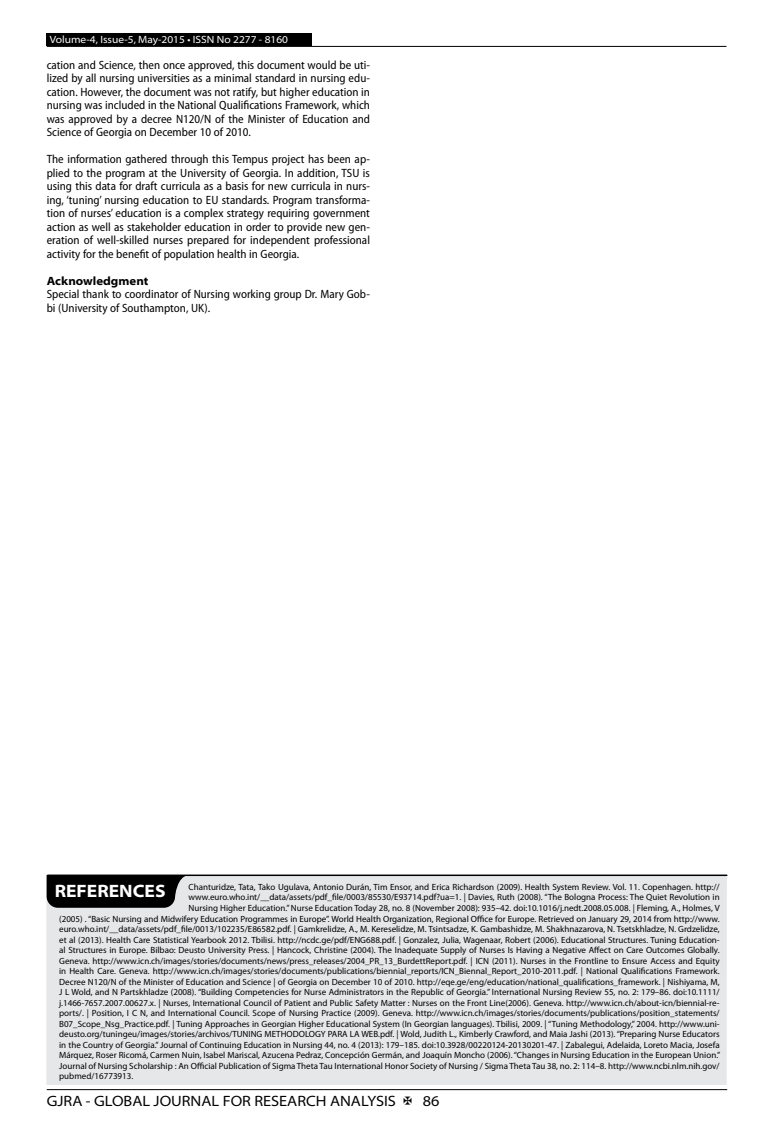
<style>
.page{position:relative;width:774px;height:1136px;background:#fff}
.page>*{position:absolute;margin:0;border:0;box-sizing:border-box;transform-origin:0 0}
.t1{font:700 semi-expanded 18px "Myriad Pro";color:#fff}
.t2{font:semi-expanded 15px "Myriad Pro";color:#000}
.t3{font:semi-condensed 12px/13.5px "Myriad Pro";color:#000;text-align:justify}
.t4{font:700 semi-expanded 12px "Myriad Pro";color:#000}
.t5{font:semi-expanded 10.5px "Myriad Pro";color:#fff}
.t6{font:9px "Myriad Pro";color:#000}
</style>
<div class="page">
<hr style="left:47px;top:1089px;width:680px;height:1px;background:#000">
<div style="left:47px;top:33px;width:265px;height:13px;background:#000"></div>
<hr style="left:47px;top:46px;width:679px;height:1px;background:#000">
<div style="left:46px;top:875px;width:681px;height:209px;background:#e6e7e8"></div>
<hr style="left:48px;top:874px;width:679px;height:1px;background:#000">
<svg style="left:47px;top:875px;width:141px;height:32px;background:#131313"></svg>
<p class="t5" style="left:50px;top:34px;width:240px">Volume-4, Issue-5, May-2015 • ISSN No 2277 - 8160</p>
<p class="t3" style="left:47px;top:58px;width:325px">cation and Science, then once approved, this document would be uti&shy;lized by all nursing universities as a minimal standard in nursing edu&shy;cation. However, the document was not ratify, but higher education in nursing was included in the National Qualifications Framework, which was approved by a decree N120/N of the Minister of Education and Science of Georgia on December 10 of 2010.</p>
<p class="t3" style="left:47px;top:153px;width:325px">The information gathered through this Tempus project has been ap&shy;plied to the program at the University of Georgia. In addition, TSU is using this data for draft curricula as a basis for new curricula in nurs&shy;ing, ‘tuning’ nursing education to EU standards. Program transforma&shy;tion of nurses’ education is a complex strategy requiring government action as well as stakeholder education in order to provide new gen&shy;eration of well-skilled nurses prepared for independent professional activity for the benefit of population health in Georgia.</p>
<h3 class="t4" style="left:47px;top:274px;width:103px">Acknowledgment</h3>
<h3 class="t3" style="left:47px;top:288px;width:325px">Special thank to coordinator of Nursing working group Dr. Mary Gob&shy;bi (University of Southampton, UK).</h3>
<h1 class="t1" style="left:55px;top:880px;width:112px">REFERENCES</h1>
<p class="t6" style="left:188px;top:881px;width:533px">Chanturidze, Tata, Tako Ugulava, Antonio Durán, Tim Ensor, and Erica Richardson (2009). Health System Review. Vol. 11. Copenhagen. http://</p>
<p class="t6" style="left:188px;top:892px;width:533px">www.euro.who.int/__data/assets/pdf_file/0003/85530/E93714.pdf?ua=1. | Davies, Ruth (2008). “The Bologna Process: The Quiet Revolution in</p>
<p class="t6" style="left:188px;top:902px;width:533px">Nursing Higher Education.” Nurse Education Today 28, no. 8 (November 2008): 935–42. doi:10.1016/j.nedt.2008.05.008. | Fleming, A., Holmes, V</p>
<p class="t6" style="left:59px;top:913px;width:662px">(2005) . “Basic Nursing and Midwifery Education Programmes in Europe”. World Health Organization, Regional Office for Europe. Retrieved on January 29, 2014 from http://www.</p>
<p class="t6" style="left:59px;top:923px;width:662px">euro.who.int/__data/assets/pdf_file/0013/102235/E86582.pdf. | Gamkrelidze, A., M. Kereselidze, M. Tsintsadze, K. Gambashidze, M. Shakhnazarova, N. Tsetskhladze, N. Grdzelidze,</p>
<p class="t6" style="left:59px;top:934px;width:662px">et al (2013). Health Care Statistical Yearbook 2012. Tbilisi. http://ncdc.ge/pdf/ENG688.pdf. | Gonzalez, Julia, Wagenaar, Robert (2006). Educational Structures. Tuning Education-</p>
<p class="t6" style="left:59px;top:944px;width:662px">al Structures in Europe. Bilbao: Deusto University Press. | Hancock, Christine (2004). The Inadequate Supply of Nurses Is Having a Negative Affect on Care Outcomes Globally.</p>
<p class="t6" style="left:59px;top:955px;width:662px">Geneva. http://www.icn.ch/images/stories/documents/news/press_releases/2004_PR_13_BurdettReport.pdf. | ICN (2011). Nurses in the Frontline to Ensure Access and Equity</p>
<p class="t6" style="left:59px;top:965px;width:662px">in Health Care. Geneva. http://www.icn.ch/images/stories/documents/publications/biennial_reports/ICN_Biennal_Report_2010-2011.pdf. | National Qualifications Framework.</p>
<p class="t6" style="left:59px;top:976px;width:662px">Decree N120/N of the Minister of Education and Science | of Georgia on December 10 of 2010. http://eqe.ge/eng/education/national_qualifications_framework. | Nishiyama, M,</p>
<p class="t6" style="left:59px;top:987px;width:662px">J L Wold, and N Partskhladze (2008). “Building Competencies for Nurse Administrators in the Republic of Georgia.” International Nursing Review 55, no. 2: 179–86. doi:10.1111/</p>
<p class="t6" style="left:59px;top:997px;width:662px">j.1466-7657.2007.00627.x. | Nurses, International Council of Patient and Public Safety Matter : Nurses on the Front Line(2006). Geneva. http://www.icn.ch/about-icn/biennial-re-</p>
<p class="t6" style="left:59px;top:1008px;width:662px">ports/. | Position, I C N, and International Council. Scope of Nursing Practice (2009). Geneva. http://www.icn.ch/images/stories/documents/publications/position_statements/</p>
<p class="t6" style="left:59px;top:1018px;width:662px">B07_Scope_Nsg_Practice.pdf. | Tuning Approaches in Georgian Higher Educational System (In Georgian languages). Tbilisi, 2009. | “Tuning Methodology,” 2004. http://www.uni-</p>
<p class="t6" style="left:59px;top:1029px;width:662px">deusto.org/tuningeu/images/stories/archivos/TUNING METHODOLOGY PARA LA WEB.pdf. | Wold, Judith L., Kimberly Crawford, and Maia Jashi (2013). “Preparing Nurse Educators</p>
<p class="t6" style="left:59px;top:1039px;width:662px">in the Country of Georgia.” Journal of Continuing Education in Nursing 44, no. 4 (2013): 179–185. doi:10.3928/00220124-20130201-47. | Zabalegui, Adelaida, Loreto Macia, Josefa</p>
<p class="t6" style="left:59px;top:1050px;width:663px">Márquez, Roser Ricomá, Carmen Nuin, Isabel Mariscal, Azucena Pedraz, Concepción Germán, and Joaquín Moncho (2006). “Changes in Nursing Education in the European Union.”</p>
<p class="t6" style="left:59px;top:1060px;width:662px">Journal of Nursing Scholarship : An Official Publication of Sigma Theta Tau International Honor Society of Nursing / Sigma Theta Tau 38, no. 2: 114–8. http://www.ncbi.nlm.nih.gov/</p>
<p class="t6" style="left:59px;top:1071px;width:76px">pubmed/16773913.</p>
<h2 class="t2" style="left:47px;top:1092px;width:351px">GJRA - GLOBAL JOURNAL FOR RESEARCH ANALYSIS</h2>
<h2 class="t2" style="left:423px;top:1092px;width:18px">86</h2>
</div>
